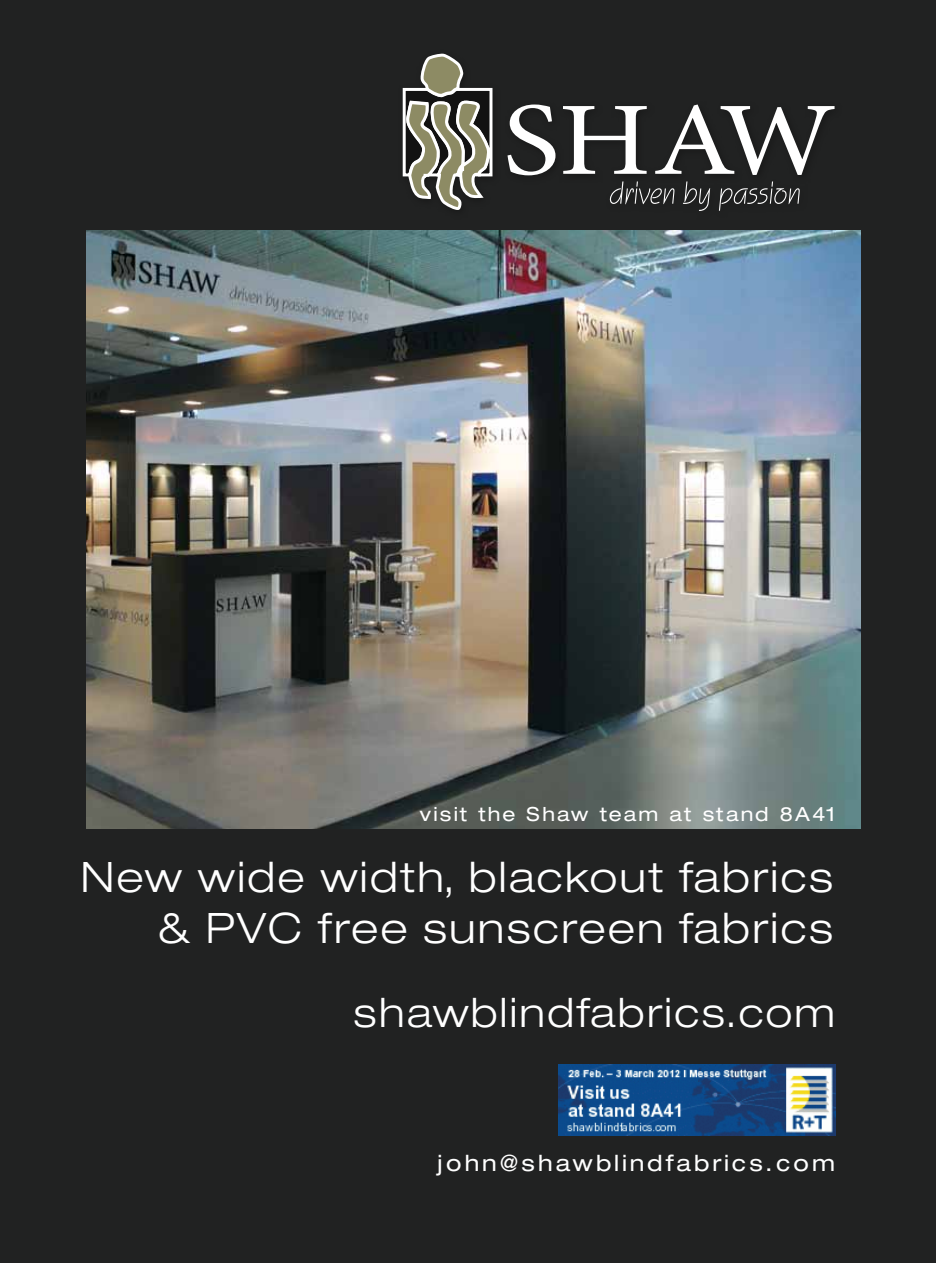
<style>
.page{position:relative;width:936px;height:1263px;background:#fff}
.page>*{position:absolute;margin:0;border:0;box-sizing:border-box;transform-origin:0 0}
.t1{font:300 expanded 42px/50.4px "Helvetica Neue";letter-spacing:.05em;color:#fff;text-align:right}
.t2{font:300 expanded 40.5px "Helvetica Neue";letter-spacing:.06em;color:#fff}
.t3{font:expanded 22.5px "Helvetica Neue";letter-spacing:.125em;color:#fff}
.t4{font:expanded 19.5px "Helvetica Neue";letter-spacing:.105em;color:#fff}
</style>
<div class="page">
<div style="left:0;top:0;width:935px;height:1263px;background:#212222"></div>
<img style="left:86px;top:230px;width:774px;height:599px">
<svg style="left:402px;top:53px;width:91px;height:157px"></svg>
<svg style="left:507px;top:105px;width:48px;height:70px"></svg>
<svg style="left:563px;top:106px;width:83px;height:68px"></svg>
<svg style="left:655px;top:105px;width:179px;height:70px"></svg>
<svg style="left:609px;top:181px;width:65px;height:23px"></svg>
<svg style="left:683px;top:181px;width:27px;height:30px"></svg>
<svg style="left:719px;top:181px;width:80px;height:30px"></svg>
<img style="left:558px;top:1064px;width:277px;height:71px">
<p class="t4" style="left:419px;top:802px;width:417px">visit the Shaw team at stand 8A41</p>
<p class="t1" style="left:81px;top:852px;width:753px">New wide width, blackout fabrics &amp; PVC free sunscreen fabrics</p>
<p class="t2" style="left:354px;top:988px;width:483px">shawblindfabrics.com</p>
<p class="t3" style="left:437px;top:1149px;width:399px">john@shawblindfabrics.com</p>
</div>
